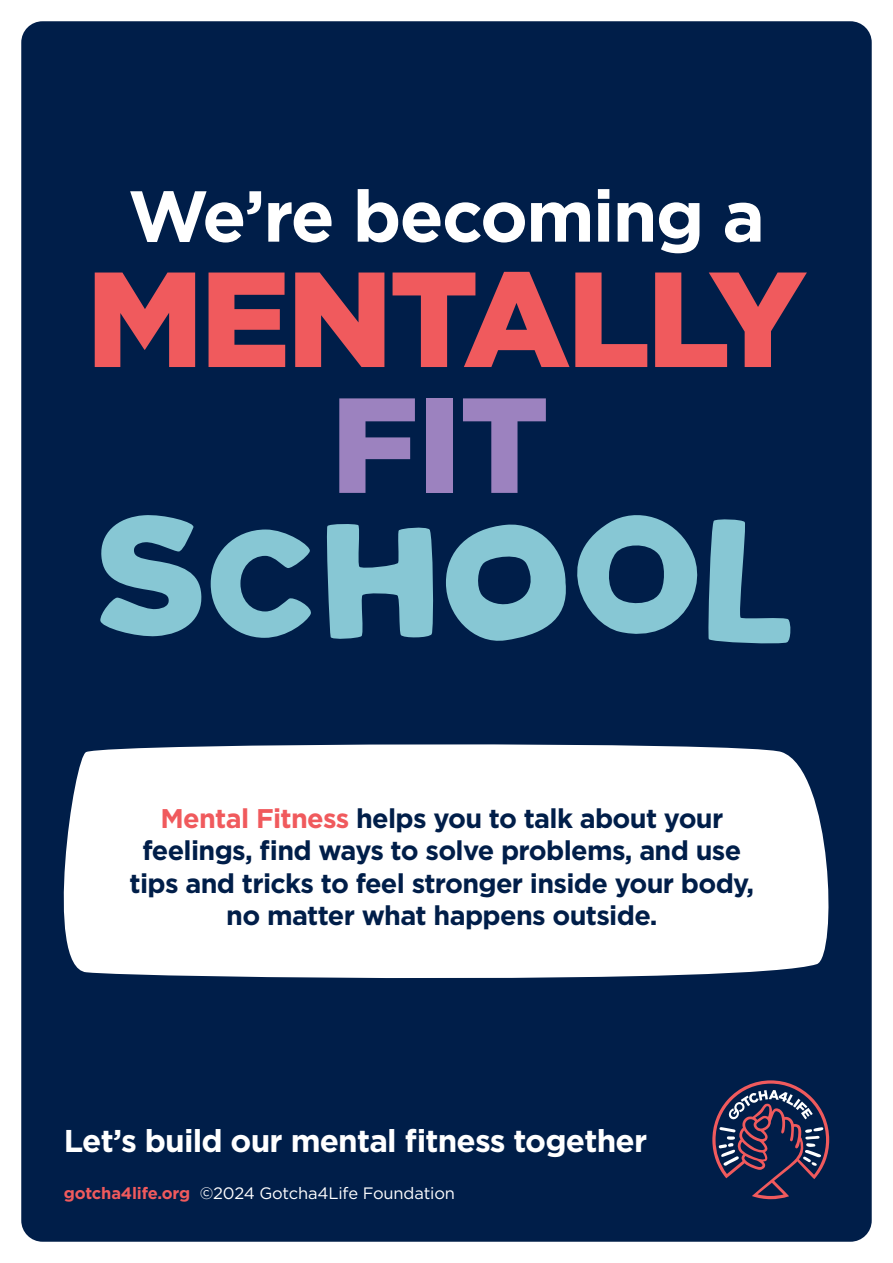
<style>
.page{position:relative;width:893px;height:1263px;background:#fff}
.page>*{position:absolute;margin:0;border:0;box-sizing:border-box;transform-origin:0 0}
.t1{font:900 135px "Gotham";letter-spacing:-.025em;color:#f05a5d}
.t2{font:900 135px "Gotham";color:#9c82bf}
.t3{font:700 72px "Gotham";letter-spacing:-.025em;color:#fff}
.t4{font:700 31.5px "Gotham";letter-spacing:-.025em;color:#fff}
.t5{font:700 27px/32.4px "Gotham";letter-spacing:-.025em;color:#001e49;text-align:center}
.t6{font:16.5px "Gotham";letter-spacing:-.01em;color:#fff}
.s1{color:#f05a5d}
.s2{font-weight:700;color:#f05a5d}
</style>
<div class="page">
<div style="left:21px;top:21px;width:851px;height:1221px;background:#001e49;border-radius:21px"></div>
<div style="left:63px;top:744px;width:766px;height:234px;background:#fff"></div>
<svg style="left:712px;top:1080px;width:117px;height:119px"></svg>
<svg style="left:100px;top:515px;width:102px;height:122px"></svg>
<svg style="left:211px;top:529px;width:100px;height:109px"></svg>
<svg style="left:327px;top:524px;width:107px;height:115px"></svg>
<svg style="left:446px;top:515px;width:345px;height:129px"></svg>
<p class="t3" style="left:128px;top:168px;width:638px">We’re becoming a</p>
<p class="t1" style="left:86px;top:226px;width:722px">MENTALLY</p>
<p class="t2" style="left:331px;top:352px;width:220px">FIT</p>
<p class="t5" style="left:130px;top:802px;width:626px"><span class="s1">Mental Fitness</span> helps you to talk about your feelings, find ways to solve problems, and use tips and tricks to feel stronger inside your body, no matter what happens outside.</p>
<p class="t4" style="left:64px;top:1120px;width:585px">Let’s build our mental fitness together</p>
<p class="t6" style="left:64px;top:1183px;width:393px"><span class="s2">gotcha4life.org</span> ©2024 Gotcha4Life Foundation</p>
</div>
